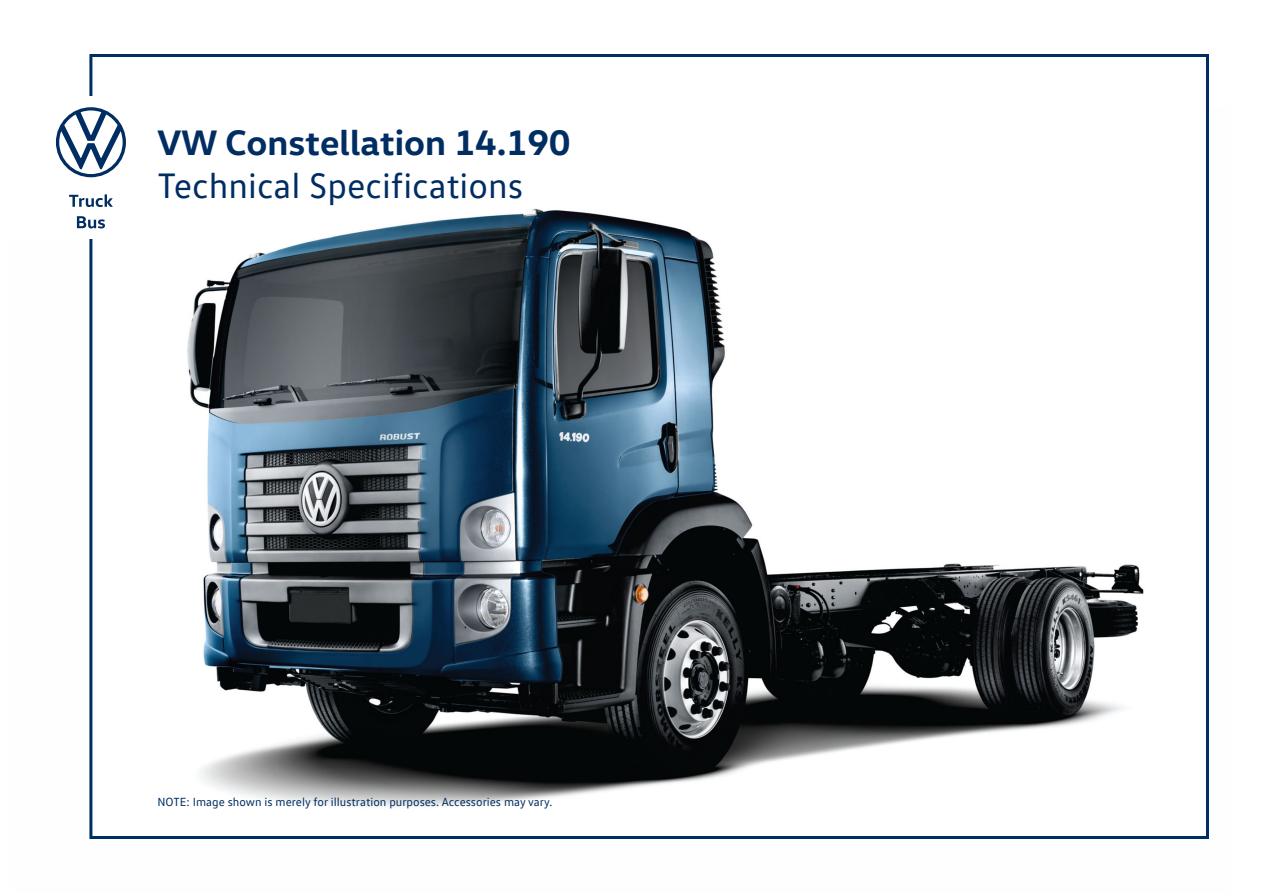
<style>
.page{position:relative;width:1263px;height:893px;background:#fff}
.page>*{position:absolute;margin:0;border:0;box-sizing:border-box;transform-origin:0 0}
.t1{font:36px "VW Text";color:#002d62}
.t2{font:700 36px "VW Head";color:#002d62}
.t3{font:12px "VW Text";color:#002d62}
</style>
<div class="page">
<img style="left:187px;top:208px;width:957px;height:599px">
<svg style="left:56px;top:107px;width:70px;height:70px"></svg>
<svg style="left:69px;top:194px;width:44px;height:13px"></svg>
<svg style="left:77px;top:216px;width:28px;height:12px"></svg>
<p class="t2" style="left:158px;top:119px;width:414px">VW Constellation 14.190</p>
<p class="t1" style="left:158px;top:164px;width:367px">Technical Specifications</p>
<p class="t3" style="left:158px;top:795px;width:396px">NOTE: Image shown is merely for illustration purposes. Accessories may vary.</p>
</div>
